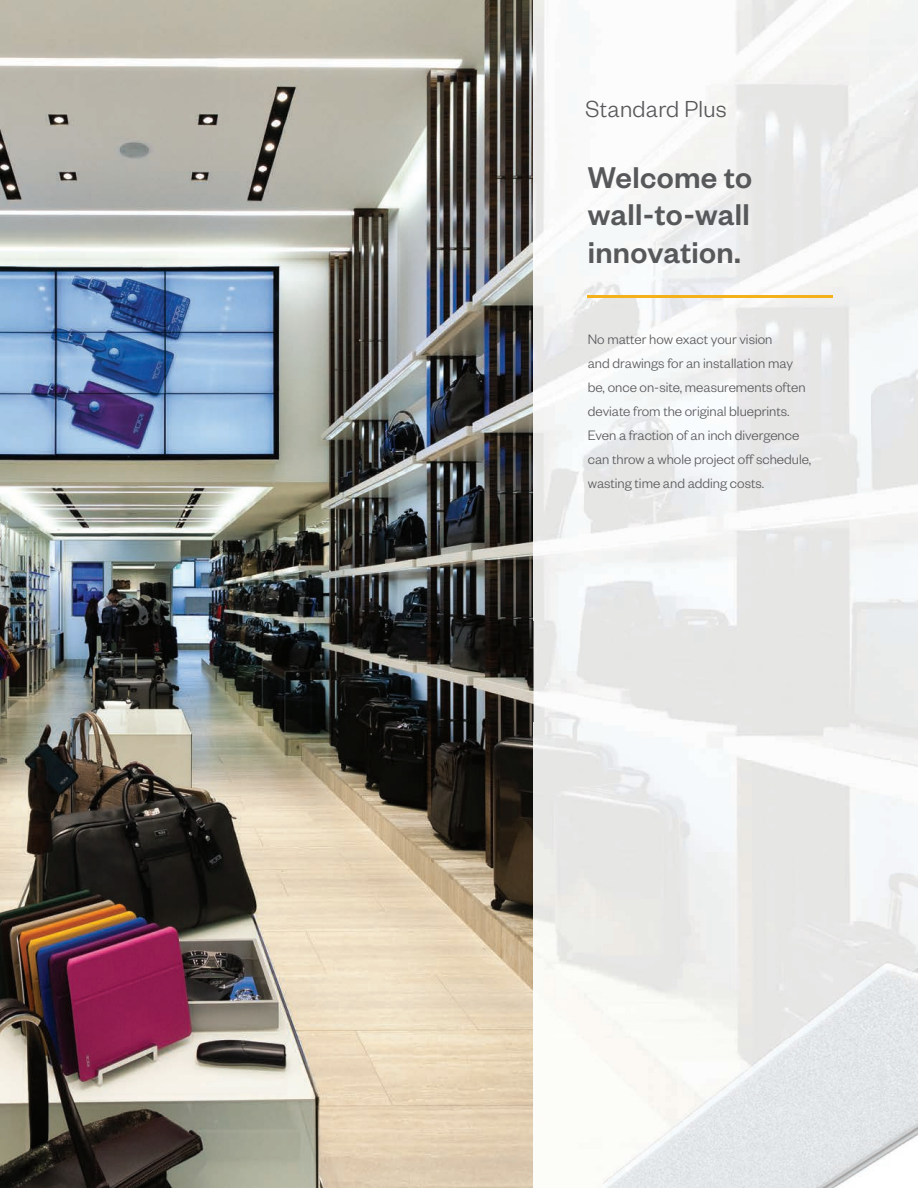
<style>
.page{position:relative;width:918px;height:1188px;background:#fff}
.page>*{position:absolute;margin:0;border:0;box-sizing:border-box;transform-origin:0 0}
.t1{font:500 33px/37.5px "Founders Grotesk";letter-spacing:.01em;color:#57585a;text-align:justify}
.t2{font:300 25.5px "Founders Grotesk";letter-spacing:.01em;color:#57585a}
.t3{font:300 15px/24px "Founders Grotesk";color:#57585a}
</style>
<div class="page">
<img style="left:0;top:0;width:534px;height:1188px">
<img style="left:534px;top:0;width:336px;height:723px">
<img style="left:604px;top:692px;width:314px;height:496px">
<hr style="left:588px;top:295px;width:245px;height:3px;background:#f4b119">
<h2 class="t2" style="left:586px;top:93px;width:142px">Standard Plus</h2>
<h1 class="t1" style="left:588px;top:157px;width:166px">Welcome to wall-to-wall innovation.</h1>
<p class="t3" style="left:588px;top:326px;width:225px">No matter how exact your vision<br>and drawings for an installation may be, once on-site, measurements often deviate from the original blueprints.<br>Even a fraction of an inch divergence can throw a whole project off schedule, wasting time and adding costs.</p>
</div>
